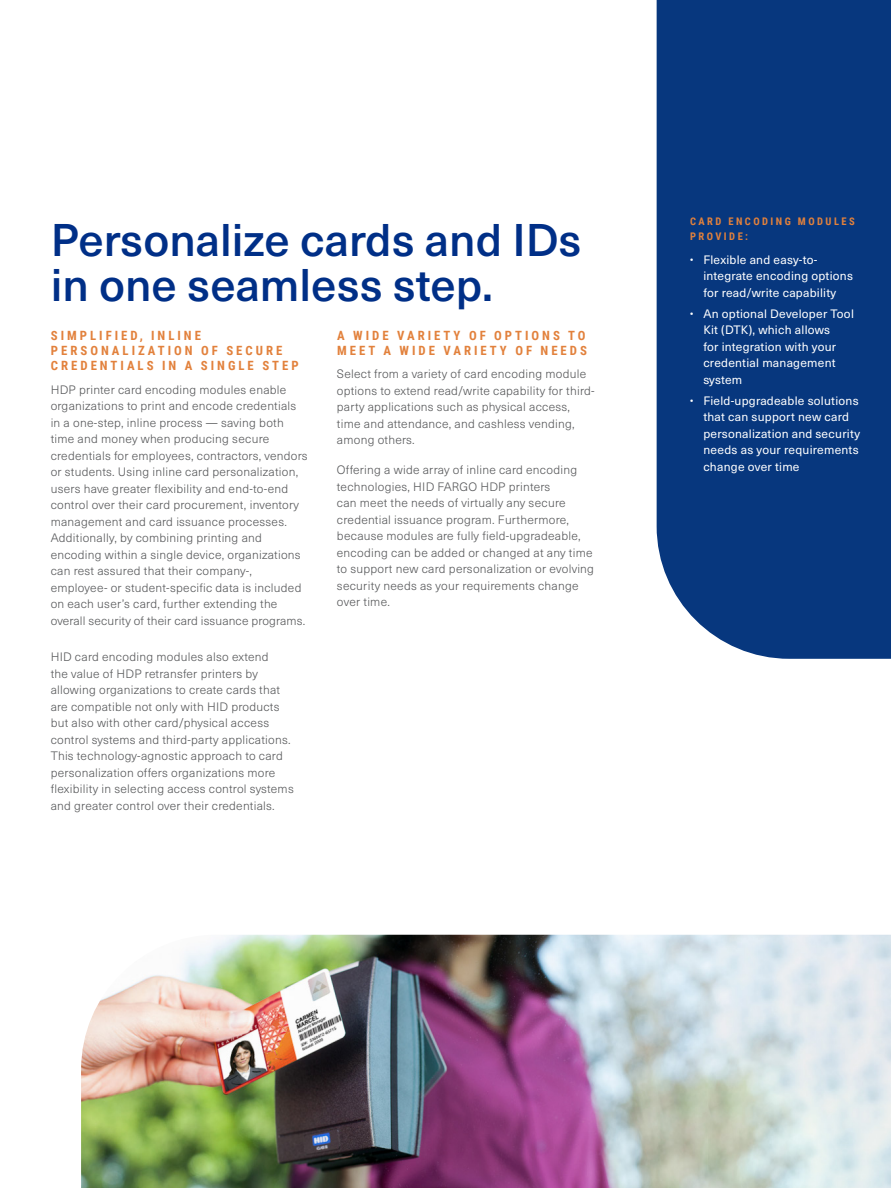
<style>
.page{position:relative;width:891px;height:1188px;background:#fff}
.page>*{position:absolute;margin:0;border:0;box-sizing:border-box;transform-origin:0 0}
.br_large_section_hea{font:500 45px/45px "Neue Haas Unica Pro";color:#002f87}
.br_small_section_sub{font:700 12.75px/15.3px "Roboto Condensed";letter-spacing:.235em;color:#e2813c}
.br_main_body{font:300 12px/16.5px "Neue Haas Unica Pro";letter-spacing:.02em;color:#58595b}
.t1{font:12px/16.5px "Neue Haas Unica Pro";letter-spacing:.02em;color:#fff}
.br_small_section_sub-2{font:700 10.5px/15px "Roboto Condensed";letter-spacing:.235em;color:#e2813c}
.s1{font-weight:300}
</style>
<div class="page">
<img style="left:81px;top:935px;width:810px;height:253px">
<div style="left:657px;top:0;width:234px;height:659px;background:#07377e"></div>
<h2 class="br_large_section_hea" style="left:51px;top:218px;width:532px">Personalize cards and IDs in one seamless step.</h2>
<h3 class="br_small_section_sub" style="left:51px;top:327px;width:249px">SIMPLIFIED, INLINE<br>PERSONALIZATION OF SECURE<br>CREDENTIALS IN A SINGLE STEP</h3>
<p class="br_main_body" style="left:51px;top:381px;width:259px">HDP printer card encoding modules enable organizations to print and encode credentials in a one-step, inline process — saving both time and money when producing secure credentials for employees, contractors, vendors or students. Using inline card personalization, users have greater flexibility and end-to-end control over their card procurement, inventory management and card issuance processes.<br>Additionally, by combining printing and encoding within a single device, organizations can rest assured that their company-, employee- or student-specific data is included on each user’s card, further extending the overall security of their card issuance programs.</p>
<p class="br_main_body" style="left:51px;top:649px;width:245px">HID card encoding modules also extend<br>the value of HDP retransfer printers by allowing organizations to create cards that are compatible not only with HID products but also with other card/physical access control systems and third-party applications.<br>This technology-agnostic approach to card personalization offers organizations more flexibility in selecting access control systems and greater control over their credentials.</p>
<h3 class="br_small_section_sub" style="left:337px;top:327px;width:251px">A WIDE VARIETY OF OPTIONS TO<br>MEET A WIDE VARIETY OF NEEDS</h3>
<p class="br_main_body" style="left:337px;top:366px;width:259px">Select from a variety of card encoding module options to extend read/write capability for third&shy;party applications such as physical access, time and attendance, and cashless vending, among others.</p>
<p class="br_main_body" style="left:337px;top:462px;width:259px">Offering a wide array of inline card encoding technologies, HID FARGO HDP printers<br>can meet the needs of virtually any secure credential issuance program. Furthermore, because modules are fully field-upgradeable, encoding can be added or changed at any time to support new card personalization or evolving security needs as your requirements change over time.</p>
<h3 class="br_small_section_sub-2" style="left:690px;top:214px;width:166px">CARD ENCODING MODULES<br>PROVIDE:</h3>
<p class="t1" style="left:703px;top:251px;width:151px;text-indent:-14px"><span class="s1">•</span> Flexible and easy-to&shy;integrate encoding options for read/write capability</p>
<p class="t1" style="left:703px;top:306px;width:152px;text-indent:-14px"><span class="s1">•</span> An optional Developer Tool<br>Kit (DTK), which allows<br>for integration with your credential management system</p>
<p class="t1" style="left:703px;top:393px;width:158px;text-indent:-14px"><span class="s1">•</span> Field-upgradeable solutions that can support new card personalization and security needs as your requirements change over time</p>
</div>
